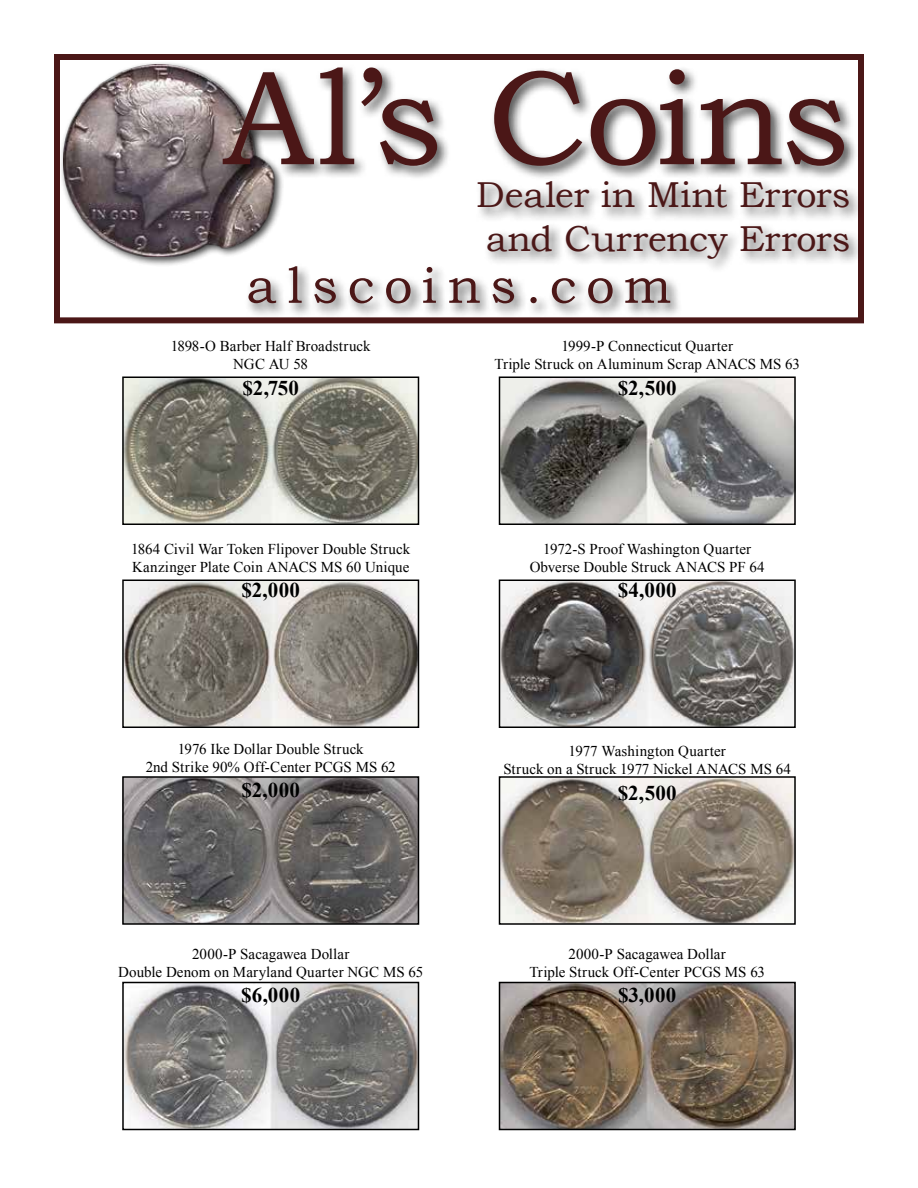
<style>
.page{position:relative;width:918px;height:1188px;background:#fff}
.page>*{position:absolute;margin:0;border:0;box-sizing:border-box;transform-origin:0 0}
.t1{font:135px "Bookman Old Style";letter-spacing:-.01em;color:#4b1717}
.t2{font:51px "Bookman Old Style";letter-spacing:.185em;color:#4b1717}
.t3{font:36px/43.2px "Bookman Old Style";color:#4b1717}
.t4{font:700 21px "Times New Roman";letter-spacing:.015em;color:#000}
.t5{font:15px/18px "Times New Roman";letter-spacing:.005em;color:#000;text-align:center}
</style>
<div class="page">
<div style="left:59px;top:61px;width:225px;height:206px;background:#000;opacity:.75"></div>
<img style="left:63px;top:64px;width:156px;height:192px">
<div style="left:54px;top:54px;width:810px;height:269px;border:6px solid #4b1717"></div>
<div style="left:219px;top:64px;width:644px;height:254px;background:#000;opacity:.7"></div>
<img style="left:125px;top:379px;width:291px;height:143px">
<div style="left:122px;top:376px;width:297px;height:149px;border:2px solid #000"></div>
<img style="left:125px;top:583px;width:291px;height:142px">
<div style="left:122px;top:580px;width:297px;height:148px;border:2px solid #000"></div>
<img style="left:502px;top:779px;width:291px;height:143px">
<div style="left:499px;top:776px;width:297px;height:149px;border:2px solid #000"></div>
<img style="left:125px;top:985px;width:291px;height:142px">
<div style="left:122px;top:982px;width:297px;height:148px;border:2px solid #000"></div>
<img style="left:502px;top:379px;width:291px;height:143px">
<div style="left:499px;top:376px;width:297px;height:149px;border:2px solid #000"></div>
<img style="left:502px;top:583px;width:291px;height:142px">
<div style="left:499px;top:580px;width:297px;height:148px;border:2px solid #000"></div>
<img style="left:125px;top:779px;width:291px;height:143px">
<div style="left:122px;top:776px;width:297px;height:149px;border:2px solid #000"></div>
<img style="left:502px;top:985px;width:291px;height:142px">
<div style="left:499px;top:982px;width:297px;height:148px;border:2px solid #000"></div>
<h1 class="t1" style="left:222px;top:30px;width:630px">Al’s Coins</h1>
<h3 class="t3" style="left:476px;top:174px;width:376px">Dealer in Mint Errors and Currency Errors</h3>
<h2 class="t2" style="left:246px;top:252px;width:426px">alscoins.com</h2>
<p class="t5" style="left:171px;top:337px;width:201px">1898-O Barber Half Broadstruck<br>NGC AU 58</p>
<h3 class="t4" style="left:243px;top:373px;width:58px">$2,750</h3>
<p class="t5" style="left:495px;top:337px;width:307px">1999-P Connecticut Quarter<br>Triple Struck on Aluminum Scrap ANACS MS 63</p>
<h3 class="t4" style="left:618px;top:373px;width:61px">$2,500</h3>
<p class="t5" style="left:131px;top:540px;width:281px;text-align:left">1864 Civil War Token Flipover Double Struck<br>Kanzinger Plate Coin ANACS MS 60 Unique</p>
<h3 class="t4" style="left:241px;top:576px;width:60px">$2,000</h3>
<p class="t5" style="left:146px;top:739px;width:252px">1976 Ike Dollar Double Struck<br>2nd Strike 90% Off-Center PCGS MS 62</p>
<h3 class="t4" style="left:241px;top:775px;width:60px">$2,000</h3>
<p class="t5" style="left:118px;top:945px;width:306px">2000-P Sacagawea Dollar<br>Double Denom on Maryland Quarter NGC MS 65</p>
<h3 class="t4" style="left:241px;top:981px;width:60px">$6,000</h3>
<p class="t5" style="left:530px;top:540px;width:236px">1972-S Proof Washington Quarter<br>Obverse Double Struck ANACS PF 64</p>
<h3 class="t4" style="left:618px;top:576px;width:60px">$4,000</h3>
<p class="t5" style="left:503px;top:742px;width:289px">1977 Washington Quarter<br>Struck on a Struck 1977 Nickel ANACS MS 64</p>
<h3 class="t4" style="left:618px;top:778px;width:61px">$2,500</h3>
<p class="t5" style="left:529px;top:945px;width:237px">2000-P Sacagawea Dollar<br>Triple Struck Off-Center PCGS MS 63</p>
<h3 class="t4" style="left:618px;top:981px;width:60px">$3,000</h3>
</div>
